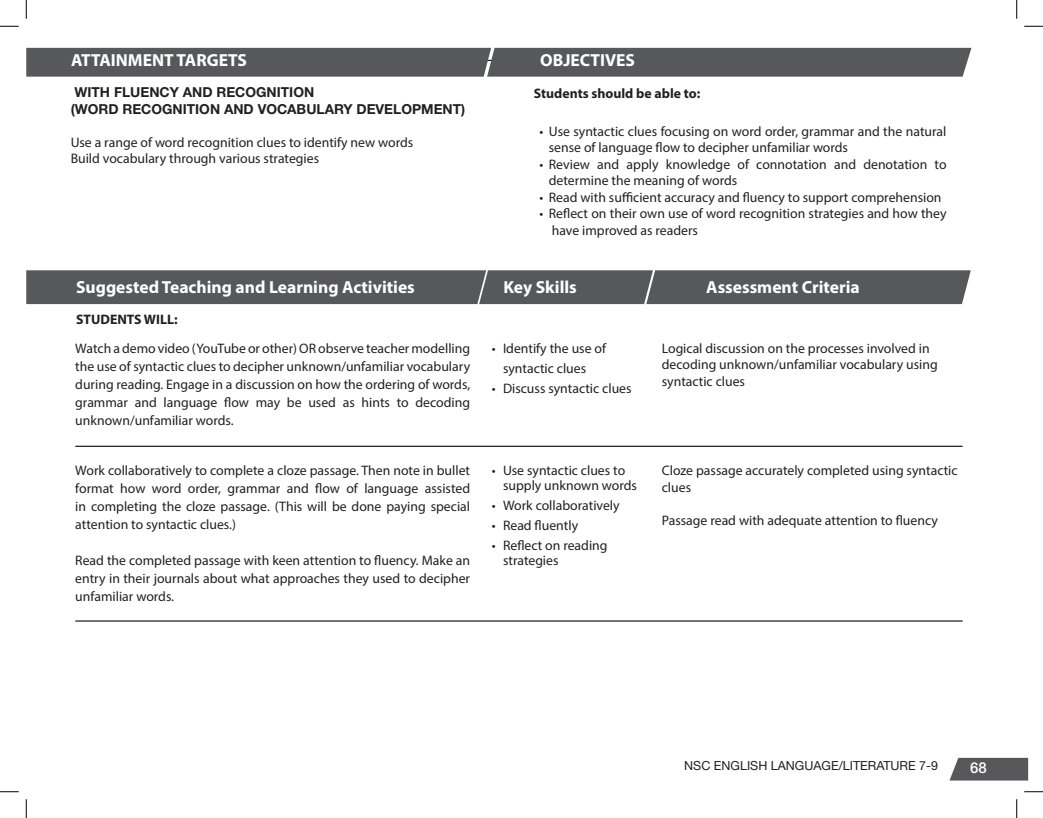
<style>
.page{position:relative;width:1043px;height:818px;background:#fff}
.page>*{position:absolute;margin:0;border:0;box-sizing:border-box;transform-origin:0 0}
.t1{font:700 17.5px "Myriad Pro";color:#fff}
.t2{font:500 15px "Helvetica Neue LT Std";color:#fff}
.t3{font:13.75px/18px "Myriad Pro";color:#231f20}
.t4{font:700 13.75px/16.5px "Helvetica Neue LT Std";color:#231f20}
.t5{font:700 13.75px "Myriad Pro";color:#231f20}
.t6{font:12.5px "Helvetica Neue LT Std";color:#231f20}
</style>
<div class="page">
<svg style="left:949px;top:757px;width:79px;height:23px;background:#67686a"></svg>
<div style="left:26px;top:48px;width:945px;height:29px;background:#57585a"></div>
<div style="left:26px;top:270px;width:944px;height:34px;background:#57585a"></div>
<hr style="left:75px;top:445px;width:887px;height:2px;background:#231f20">
<hr style="left:75px;top:620px;width:887px;height:1px;background:#231f20">
<svg style="left:0;top:25px;width:19px;height:2px"></svg>
<svg style="left:1024px;top:25px;width:18px;height:2px"></svg>
<svg style="left:0;top:791px;width:19px;height:1px"></svg>
<svg style="left:1024px;top:791px;width:18px;height:1px"></svg>
<svg style="left:25px;top:0;width:2px;height:19px"></svg>
<svg style="left:25px;top:799px;width:2px;height:19px"></svg>
<svg style="left:1016px;top:0;width:1px;height:19px"></svg>
<svg style="left:1016px;top:799px;width:1px;height:19px"></svg>
<p class="t1" style="left:71px;top:49px;width:177px">ATTAINMENT TARGETS</p>
<p class="t1" style="left:540px;top:49px;width:96px">OBJECTIVES</p>
<p class="t4" style="left:71px;top:84px;width:396px">WITH FLUENCY AND RECOGNITION<br>(WORD RECOGNITION AND VOCABULARY DEVELOPMENT)</p>
<p class="t3" style="left:71px;top:133px;width:344px;line-height:16.5px">Use a range of word recognition clues to identify new words<br>Build vocabulary through various strategies</p>
<p class="t1" style="left:76px;top:276px;width:340px">Suggested Teaching and Learning Activities</p>
<p class="t5" style="left:76px;top:310px;width:103px">STUDENTS WILL:</p>
<p class="t3" style="left:75px;top:339px;width:396px;text-align:justify">Watch a demo video (YouTube or other) OR observe teacher modelling the use of syntactic clues to decipher unknown/unfamiliar vocabulary during reading. Engage in a discussion on how the ordering of words, grammar and language flow may be used as hints to decoding unknown/unfamiliar words.</p>
<p class="t3" style="left:75px;top:461px;width:396px;text-align:justify">Work collaboratively to complete a cloze passage. Then note in bullet format how word order, grammar and flow of language assisted in completing the cloze passage. (This will be done paying special attention to syntactic clues.)</p>
<p class="t3" style="left:75px;top:551px;width:396px;text-align:justify">Read the completed passage with keen attention to fluency. Make an entry in their journals about what approaches they used to decipher unfamiliar words.</p>
<p class="t5" style="left:534px;top:84px;width:168px">Students should be able to:</p>
<p class="t3" style="left:549px;top:122px;width:399px;line-height:16.5px;text-indent:-9px">• Use syntactic clues focusing on word order, grammar and the natural sense of language flow to decipher unfamiliar words</p>
<p class="t3" style="left:549px;top:155px;width:399px;line-height:16.5px;text-indent:-9px">• Review and apply knowledge of connotation and denotation to determine the meaning of words</p>
<p class="t3" style="left:539px;top:188px;width:403px">• Read with sufficient accuracy and fluency to support comprehension</p>
<p class="t3" style="left:552px;top:205px;width:396px;line-height:16.5px;text-indent:-12px">• Reflect on their own use of word recognition strategies and how they have improved as readers</p>
<p class="t1" style="left:503px;top:276px;width:75px">Key Skills</p>
<p class="t1" style="left:706px;top:276px;width:155px">Assessment Criteria</p>
<p class="t3" style="left:503px;top:338px;width:105px;line-height:20px;text-indent:-11px">• Identify the use of syntactic clues</p>
<p class="t3" style="left:492px;top:379px;width:141px">• Discuss syntactic clues</p>
<p class="t3" style="left:662px;top:340px;width:277px;line-height:16.5px">Logical discussion on the processes involved in decoding unknown/unfamiliar vocabulary using syntactic clues</p>
<p class="t3" style="left:503px;top:463px;width:136px;line-height:15px;text-indent:-11px">• Use syntactic clues to supply unknown words</p>
<p class="t3" style="left:492px;top:496px;width:129px">• Work collaboratively</p>
<p class="t3" style="left:492px;top:516px;width:88px">• Read fluently</p>
<p class="t3" style="left:503px;top:538px;width:106px;line-height:15px;text-indent:-11px">• Reflect on reading strategies</p>
<p class="t3" style="left:662px;top:462px;width:297px;line-height:16.5px">Cloze passage accurately completed using syntactic clues</p>
<p class="t3" style="left:662px;top:511px;width:278px">Passage read with adequate attention to fluency</p>
<p class="t6" style="left:684px;top:758px;width:255px">NSC ENGLISH LANGUAGE/LITERATURE 7-9</p>
<p class="t2" style="left:970px;top:759px;width:18px">68</p>
</div>
